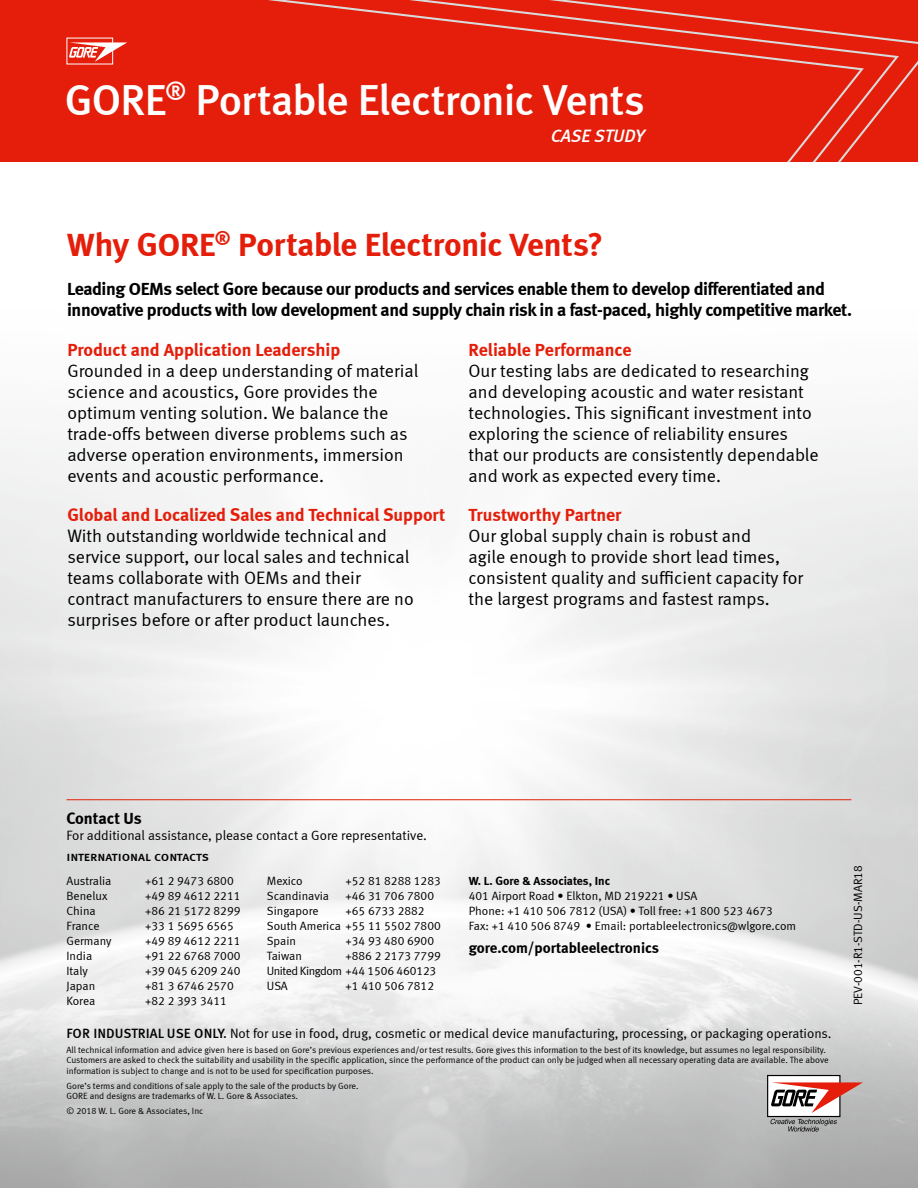
<style>
.page{position:relative;width:918px;height:1188px;background:#fff}
.page>*{position:absolute;margin:0;border:0;box-sizing:border-box;transform-origin:0 0}
.t1{font:43.5px "Meta Medium LF";letter-spacing:-.02em;color:#fff}
.t2{font:33px "Meta Bold LF";letter-spacing:-.01em;color:#e41e0a}
.t3{font:18px/21px "Meta Normal LF";color:#000}
.t4{font:18px/21px "Meta Bold LF";letter-spacing:-.02em;color:#000}
.t5{font:18px "Meta Bold LF";color:#e41e0a}
.t6{font:italic 18px "Meta Medium LF";color:#fff}
.t7{font:16.5px "Meta Bold LF";color:#000}
.t8{font:15px "Meta Bold LF";color:#000}
.t9{font:13.5px "Meta Normal LF";color:#000}
.t10{font:13.5px "Meta Medium LF Caps";letter-spacing:-.01em;color:#000}
.t11{font:12px/15px "Meta Normal LF";color:#000}
.t12{font:12px "Meta Bold LF";color:#000}
.t13{font:9px/10.5px "Meta Normal LF";color:#000}
.s1{font-family:"Meta Medium LF Caps"}
</style>
<div class="page">
<img style="left:0;top:433px;width:918px;height:755px">
<hr style="left:67px;top:799px;width:784px;height:1px;background:#e41e0a">
<div style="left:768px;top:1076px;width:72px;height:41px;background:#fff"></div>
<div style="left:767px;top:1075px;width:73px;height:42px;border:1px solid #000"></div>
<svg style="left:770px;top:1119px;width:67px;height:13px"></svg>
<svg style="left:771px;top:1082px;width:92px;height:31px"></svg>
<div style="left:0;top:0;width:918px;height:162px;background:#e41e0a"></div>
<svg style="left:69px;top:42px;width:58px;height:20px"></svg>
<h1 class="t1" style="left:65px;top:75px;width:581px">GORE<sup>®</sup> Portable Electronic Vents</h1>
<p class="t6" style="left:551px;top:125px;width:95px">CASE STUDY</p>
<h2 class="t2" style="left:67px;top:225px;width:538px">Why GORE<sup>®</sup> Portable Electronic Vents?</h2>
<p class="t4" style="left:67px;top:278px;width:786px">Leading OEMs select Gore because our products and services enable them to develop differentiated and innovative products with low development and supply chain risk in a fast-paced, highly competitive market.</p>
<p class="t5" style="left:67px;top:339px;width:274px">Product and Application Leadership</p>
<p class="t3" style="left:67px;top:360px;width:352px">Grounded in a deep understanding of material science and acoustics, Gore provides the optimum venting solution. We balance the trade-offs between diverse problems such as adverse operation environments, immersion events and acoustic performance.</p>
<p class="t5" style="left:67px;top:504px;width:379px">Global and Localized Sales and Technical Support</p>
<p class="t3" style="left:67px;top:525px;width:348px">With outstanding worldwide technical and service support, our local sales and technical teams collaborate with OEMs and their contract manufacturers to ensure there are no surprises before or after product launches.</p>
<p class="t5" style="left:469px;top:339px;width:165px">Reliable Performance</p>
<p class="t3" style="left:469px;top:360px;width:352px">Our testing labs are dedicated to researching and developing acoustic and water resistant technologies. This significant investment into exploring the science of reliability ensures that our products are consistently dependable and work as expected every time.</p>
<p class="t5" style="left:469px;top:504px;width:155px">Trustworthy Partner</p>
<p class="t3" style="left:469px;top:525px;width:336px">Our global supply chain is robust and<br>agile enough to provide short lead times, consistent quality and sufficient capacity for the largest programs and fastest ramps.</p>
<p class="t7" style="left:67px;top:808px;width:77px">Contact Us</p>
<p class="t9" style="left:67px;top:828px;width:362px">For additional assistance, please contact a Gore representative.</p>
<p class="t10" style="left:67px;top:849px;width:144px">international contacts</p>
<p class="t11" style="left:67px;top:873px;width:46px">Australia</p>
<p class="t11" style="left:145px;top:873px;width:90px">+61 2 9473 6800</p>
<p class="t11" style="left:67px;top:888px;width:43px">Benelux</p>
<p class="t11" style="left:145px;top:888px;width:97px">+49 89 4612 2211</p>
<p class="t11" style="left:67px;top:903px;width:31px">China</p>
<p class="t11" style="left:145px;top:903px;width:97px">+86 21 5172 8299</p>
<p class="t11" style="left:67px;top:918px;width:34px">France</p>
<p class="t11" style="left:145px;top:918px;width:90px">+33 1 5695 6565</p>
<p class="t11" style="left:67px;top:933px;width:47px">Germany</p>
<p class="t11" style="left:145px;top:933px;width:97px">+49 89 4612 2211</p>
<p class="t11" style="left:67px;top:948px;width:27px">India</p>
<p class="t11" style="left:145px;top:948px;width:97px">+91 22 6768 7000</p>
<p class="t11" style="left:67px;top:963px;width:23px">Italy</p>
<p class="t11" style="left:145px;top:963px;width:97px">+39 045 6209 240</p>
<p class="t11" style="left:67px;top:978px;width:30px">Japan</p>
<p class="t11" style="left:145px;top:978px;width:90px">+81 3 6746 2570</p>
<p class="t11" style="left:67px;top:993px;width:30px">Korea</p>
<p class="t11" style="left:145px;top:993px;width:83px">+82 2 393 3411</p>
<p class="t11" style="left:267px;top:873px;width:37px">Mexico</p>
<p class="t11" style="left:346px;top:873px;width:97px">+52 81 8288 1283</p>
<p class="t11" style="left:267px;top:888px;width:64px">Scandinavia</p>
<p class="t11" style="left:346px;top:888px;width:90px">+46 31 706 7800</p>
<p class="t11" style="left:267px;top:903px;width:53px">Singapore</p>
<p class="t11" style="left:267px;top:903px;width:175px;text-indent:79px">+65 6733 2882<br>South America +55 11 5502 7800<br>Spain</p>
<p class="t11" style="left:346px;top:933px;width:90px">+34 93 480 6900</p>
<p class="t11" style="left:267px;top:948px;width:37px">Taiwan</p>
<p class="t11" style="left:267px;top:948px;width:175px;text-indent:79px">+886 2 2173 7799<br>United Kingdom +44 1506 460123<br>USA</p>
<p class="t11" style="left:346px;top:978px;width:90px">+1 410 506 7812</p>
<p class="t12" style="left:469px;top:873px;width:143px">W. L. Gore &amp; Associates, Inc</p>
<p class="t11" style="left:469px;top:888px;width:329px">401 Airport Road • Elkton, MD 219221 • USA<br>Phone: +1 410 506 7812 (USA) • Toll free: +1 800 523 4673<br>Fax: +1 410 506 8749 • Email: portableelectronics@wlgore.com</p>
<p class="t8" style="left:469px;top:939px;width:192px">gore.com/portableelectronics</p>
<p class="t9" style="left:67px;top:1025px;width:767px"><span class="s1">FOR INDUSTRIAL USE ONLY.</span> Not for use in food, drug, cosmetic or medical device manufacturing, processing, or packaging operations.</p>
<p class="t13" style="left:67px;top:1044px;width:764px">All technical information and advice given here is based on Gore’s previous experiences and/or test results. Gore gives this information to the best of its knowledge, but assumes no legal responsibility.<br>Customers are asked to check the suitability and usability in the specific application, since the performance of the product can only be judged when all necessary operating data are available. The above information is subject to change and is not to be used for specification purposes.</p>
<p class="t13" style="left:67px;top:1080px;width:294px">Gore’s terms and conditions of sale apply to the sale of the products by Gore.<br>GORE and designs are trademarks of W. L. Gore &amp; Associates.</p>
<p class="t13" style="left:67px;top:1106px;width:138px">© 2018 W. L. Gore &amp; Associates, Inc</p>
<p class="t11" style="left:850px;top:1005px;width:141px;rotate:-90deg">PEV-001-R1-STD-US-MAR18</p>
</div>
